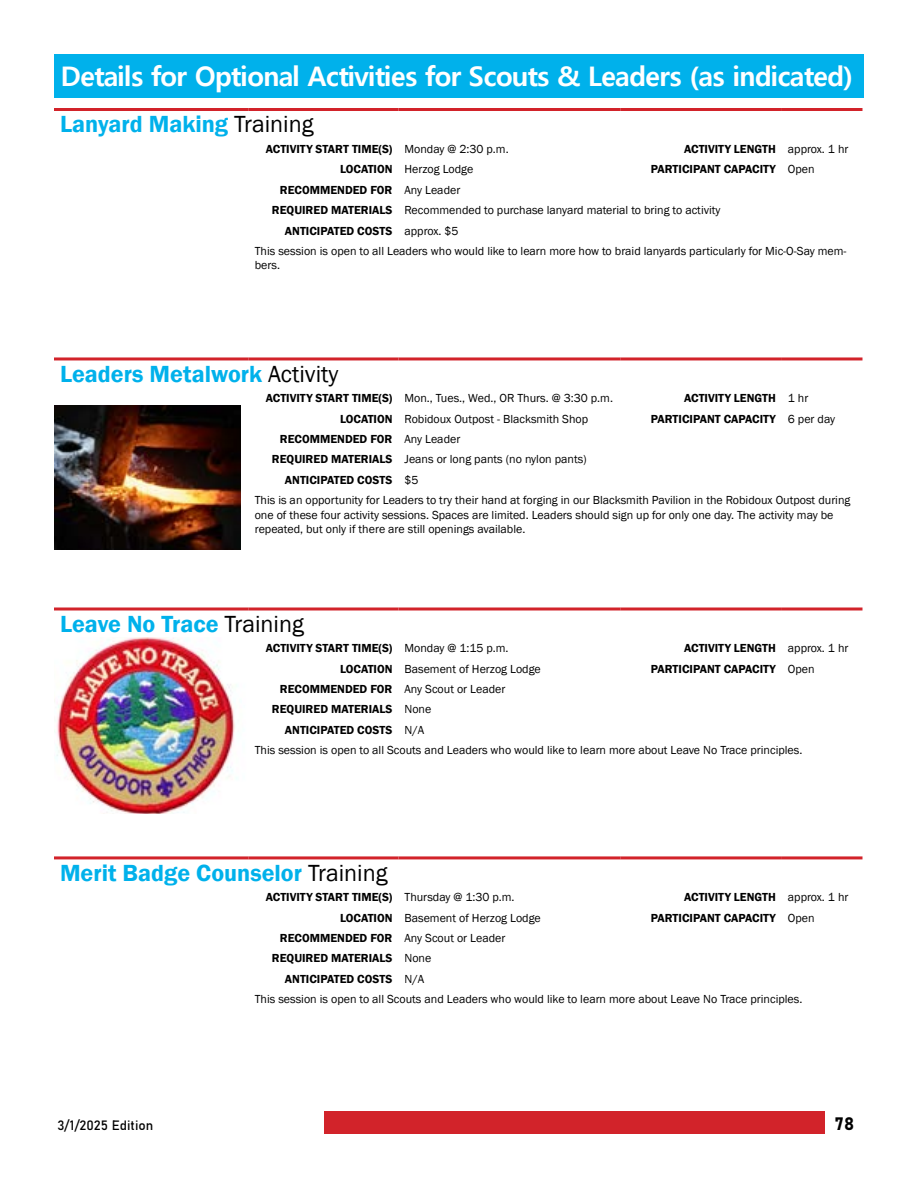
<style>
.page{position:relative;width:918px;height:1188px;background:#fff}
.page>*{position:absolute;margin:0;border:0;box-sizing:border-box;transform-origin:0 0}
.t1{font:700 27px "Malgun Gothic";letter-spacing:-.03em;color:#fff}
.t2{font:600 24px "Franklin Gothic";color:#00b1eb}
.t3{font:18px "Bahnschrift";color:#000}
.t4{font:13.5px "Bahnschrift";color:#000}
.t5{font:12px/14.4px "Franklin Gothic";color:#000}
.t6{font:600 12px "Franklin Gothic";color:#000}
.s1{font-weight:400;color:#000}
.s2{font-weight:400}
.s3{font-weight:600}
</style>
<div class="page">
<div style="left:325px;top:1111px;width:500px;height:23px;background:#d2232a"></div>
<div style="left:54px;top:54px;width:810px;height:43px;background:#00b1eb"></div>
<hr style="left:54px;top:357px;width:195px;height:3px;background:#d2232a">
<hr style="left:249px;top:357px;width:150px;height:3px;background:#d2232a">
<hr style="left:399px;top:357px;width:221px;height:3px;background:#d2232a">
<hr style="left:620px;top:357px;width:162px;height:3px;background:#d2232a">
<hr style="left:782px;top:357px;width:81px;height:3px;background:#d2232a">
<img style="left:54px;top:405px;width:187px;height:145px">
<hr style="left:54px;top:608px;width:195px;height:2px;background:#d2232a">
<hr style="left:249px;top:608px;width:150px;height:2px;background:#d2232a">
<hr style="left:399px;top:608px;width:221px;height:2px;background:#d2232a">
<hr style="left:620px;top:608px;width:162px;height:2px;background:#d2232a">
<hr style="left:782px;top:608px;width:81px;height:2px;background:#d2232a">
<img style="left:54px;top:638px;width:183px;height:176px">
<hr style="left:54px;top:856px;width:195px;height:3px;background:#d2232a">
<hr style="left:249px;top:856px;width:150px;height:3px;background:#d2232a">
<hr style="left:399px;top:856px;width:221px;height:3px;background:#d2232a">
<hr style="left:620px;top:856px;width:162px;height:3px;background:#d2232a">
<hr style="left:782px;top:856px;width:81px;height:3px;background:#d2232a">
<hr style="left:54px;top:108px;width:195px;height:3px;background:#d2232a">
<hr style="left:249px;top:108px;width:150px;height:3px;background:#d2232a">
<hr style="left:399px;top:108px;width:221px;height:3px;background:#d2232a">
<hr style="left:620px;top:108px;width:162px;height:3px;background:#d2232a">
<hr style="left:782px;top:108px;width:81px;height:3px;background:#d2232a">
<h1 class="t1" style="left:61px;top:60px;width:794px">Details for Optional Activities for Scouts &amp; Leaders (as indicated)</h1>
<h2 class="t2" style="left:60px;top:110px;width:255px">Lanyard Making <span class="s1">Training</span></h2>
<p class="t6" style="left:266px;top:141px;width:244px">ACTIVITY START TIME(S) <span class="s2">Monday @ 2:30 p.m.</span></p>
<p class="t6" style="left:684px;top:141px;width:166px">ACTIVITY LENGTH <span class="s2">approx. 1 hr</span></p>
<p class="t5" style="left:340px;top:162px;width:135px"><span class="s3">LOCATION</span> Herzog Lodge</p>
<p class="t6" style="left:651px;top:162px;width:165px">PARTICIPANT CAPACITY <span class="s2">Open</span></p>
<p class="t6" style="left:280px;top:182px;width:182px">RECOMMENDED FOR <span class="s2">Any Leader</span></p>
<p class="t5" style="left:272px;top:203px;width:450px"><span class="s3">REQUIRED MATERIALS</span> Recommended to purchase lanyard material to bring to activity</p>
<p class="t6" style="left:285px;top:223px;width:175px">ANTICIPATED COSTS <span class="s2">approx. $5</span></p>
<p class="t5" style="left:255px;top:244px;width:593px">This session is open to all Leaders who would like to learn more how to braid lanyards particularly for Mic-O-Say mem-</p>
<p class="t5" style="left:255px;top:258px;width:27px">bers.</p>
<h2 class="t2" style="left:60px;top:359px;width:280px">Leaders Metalwork <span class="s1">Activity</span></h2>
<p class="t5" style="left:266px;top:391px;width:349px"><span class="s3">ACTIVITY START TIME(S)</span> Mon., Tues., Wed., OR Thurs. @ 3:30 p.m.</p>
<p class="t6" style="left:684px;top:391px;width:126px">ACTIVITY LENGTH <span class="s2">1 hr</span></p>
<p class="t5" style="left:340px;top:412px;width:250px"><span class="s3">LOCATION</span> Robidoux Outpost - Blacksmith Shop</p>
<p class="t6" style="left:651px;top:411px;width:186px">PARTICIPANT CAPACITY <span class="s2">6 per day</span></p>
<p class="t6" style="left:280px;top:432px;width:182px">RECOMMENDED FOR <span class="s2">Any Leader</span></p>
<p class="t5" style="left:272px;top:452px;width:316px"><span class="s3">REQUIRED MATERIALS</span> Jeans or long pants (no nylon pants)</p>
<p class="t6" style="left:285px;top:472px;width:135px">ANTICIPATED COSTS <span class="s2">$5</span></p>
<p class="t5" style="left:255px;top:493px;width:597px">This is an opportunity for Leaders to try their hand at forging in our Blacksmith Pavilion in the Robidoux Outpost during</p>
<p class="t5" style="left:255px;top:508px;width:580px">one of these four activity sessions. Spaces are limited. Leaders should sign up for only one day. The activity may be repeated, but only if there are still openings available.</p>
<h2 class="t2" style="left:60px;top:609px;width:245px">Leave No Trace <span class="s1">Training</span></h2>
<p class="t6" style="left:266px;top:641px;width:244px">ACTIVITY START TIME(S) <span class="s2">Monday @ 1:15 p.m.</span></p>
<p class="t6" style="left:684px;top:641px;width:166px">ACTIVITY LENGTH <span class="s2">approx. 1 hr</span></p>
<p class="t5" style="left:340px;top:662px;width:202px"><span class="s3">LOCATION</span> Basement of Herzog Lodge</p>
<p class="t6" style="left:651px;top:661px;width:165px">PARTICIPANT CAPACITY <span class="s2">Open</span></p>
<p class="t5" style="left:280px;top:682px;width:227px"><span class="s3">RECOMMENDED FOR</span> Any Scout or Leader</p>
<p class="t6" style="left:272px;top:702px;width:161px">REQUIRED MATERIALS <span class="s2">None</span></p>
<p class="t6" style="left:285px;top:722px;width:141px">ANTICIPATED COSTS <span class="s2">N/A</span></p>
<p class="t5" style="left:255px;top:743px;width:549px">This session is open to all Scouts and Leaders who would like to learn more about Leave No Trace principles.</p>
<h2 class="t2" style="left:60px;top:858px;width:329px">Merit Badge Counselor <span class="s1">Training</span></h2>
<p class="t6" style="left:266px;top:890px;width:250px">ACTIVITY START TIME(S) <span class="s2">Thursday @ 1:30 p.m.</span></p>
<p class="t6" style="left:684px;top:890px;width:166px">ACTIVITY LENGTH <span class="s2">approx. 1 hr</span></p>
<p class="t5" style="left:340px;top:911px;width:202px"><span class="s3">LOCATION</span> Basement of Herzog Lodge</p>
<p class="t6" style="left:651px;top:910px;width:165px">PARTICIPANT CAPACITY <span class="s2">Open</span></p>
<p class="t5" style="left:280px;top:931px;width:227px"><span class="s3">RECOMMENDED FOR</span> Any Scout or Leader</p>
<p class="t6" style="left:272px;top:951px;width:161px">REQUIRED MATERIALS <span class="s2">None</span></p>
<p class="t6" style="left:285px;top:971px;width:141px">ANTICIPATED COSTS <span class="s2">N/A</span></p>
<p class="t5" style="left:255px;top:992px;width:549px">This session is open to all Scouts and Leaders who would like to learn more about Leave No Trace principles.</p>
<p class="t4" style="left:58px;top:1115px;width:97px">3/1/2025 Edition</p>
<h3 class="t3" style="left:835px;top:1110px;width:21px">78</h3>
</div>
